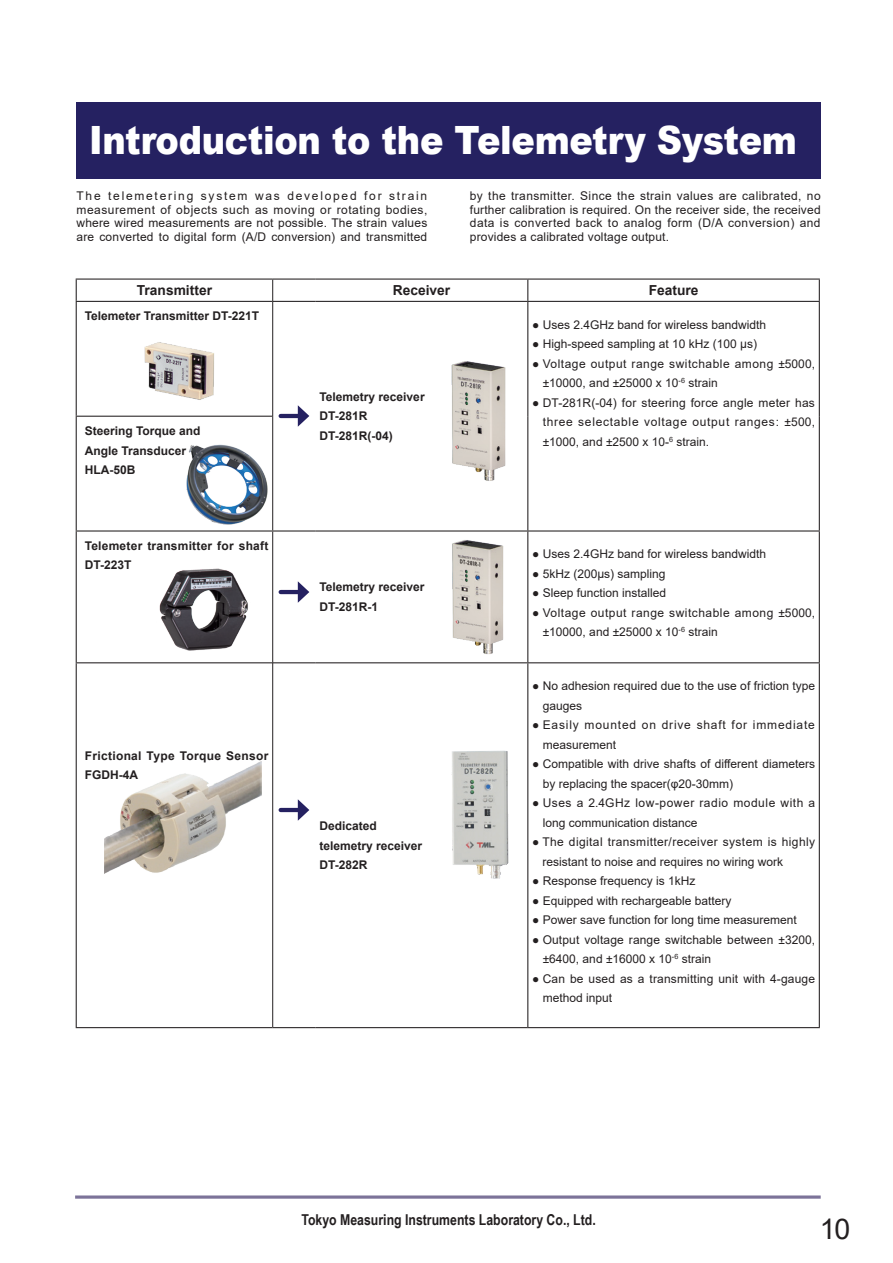
<style>
.page{position:relative;width:893px;height:1263px;background:#fff}
.page>*{position:absolute;margin:0;border:0;box-sizing:border-box;transform-origin:0 0}
.t1{font:900 39px "Arial";letter-spacing:-.01em;color:#fff;scale:.9 1}
.t2{font:28.5px "Arial";color:#231f20}
.t3{font:700 15px "Arial Narrow";color:#231f20}
.t4{font:700 13.8px "Arial";color:#231f20}
.t5{font:12px/13.5px "Arial";color:#231f20}
.t6{font:700 12px/19.5px "Arial";color:#231f20}
.t7{font:12px/19.5px "Arial";letter-spacing:.04em;color:#231f20}
.t8{font:12px/19.5px "Arial";letter-spacing:.03em;color:#231f20}
.t9{font:12px/19.5px "Arial";letter-spacing:.025em;color:#231f20}
.t10{font:12px/19.5px "Arial";letter-spacing:.07em;color:#231f20}
.t11{font:700 12px/19.5px "Arial";letter-spacing:.02em;color:#231f20}
.t12{font:700 12px/19.5px "Arial";letter-spacing:.025em;color:#231f20}
</style>
<div class="page">
<svg style="left:75px;top:1195px;width:746px;height:4px;background:#968fad"></svg>
<hr style="left:76px;top:279px;width:197px;height:1px;background:#231f20">
<svg style="left:76px;top:280px;width:1px;height:21px"></svg>
<hr style="left:273px;top:279px;width:42px;height:1px;background:#231f20">
<hr style="left:315px;top:279px;width:213px;height:1px;background:#231f20">
<hr style="left:528px;top:279px;width:292px;height:1px;background:#231f20">
<svg style="left:527px;top:280px;width:1px;height:21px"></svg>
<svg style="left:819px;top:280px;width:1px;height:21px"></svg>
<hr style="left:76px;top:301px;width:196px;height:1px;background:#231f20">
<hr style="left:76px;top:302px;width:1px;height:114px;background:#231f20">
<hr style="left:273px;top:301px;width:42px;height:1px;background:#231f20">
<hr style="left:315px;top:301px;width:213px;height:1px;background:#231f20">
<hr style="left:528px;top:301px;width:292px;height:1px;background:#231f20">
<hr style="left:527px;top:302px;width:1px;height:114px;background:#231f20">
<hr style="left:819px;top:302px;width:1px;height:114px;background:#231f20">
<hr style="left:76px;top:416px;width:196px;height:1px;background:#231f20">
<hr style="left:76px;top:417px;width:1px;height:113px;background:#231f20">
<hr style="left:527px;top:416px;width:1px;height:114px;background:#231f20">
<hr style="left:819px;top:416px;width:1px;height:114px;background:#231f20">
<hr style="left:76px;top:530px;width:197px;height:1px;background:#231f20">
<hr style="left:76px;top:531px;width:1px;height:131px;background:#231f20">
<hr style="left:315px;top:530px;width:213px;height:1px;background:#231f20">
<hr style="left:528px;top:530px;width:292px;height:1px;background:#231f20">
<hr style="left:527px;top:531px;width:1px;height:131px;background:#231f20">
<hr style="left:819px;top:531px;width:1px;height:131px;background:#231f20">
<hr style="left:76px;top:662px;width:196px;height:1px;background:#231f20">
<hr style="left:76px;top:663px;width:1px;height:364px;background:#231f20">
<hr style="left:273px;top:662px;width:42px;height:1px;background:#231f20">
<hr style="left:315px;top:662px;width:213px;height:1px;background:#231f20">
<hr style="left:528px;top:662px;width:292px;height:1px;background:#231f20">
<hr style="left:527px;top:663px;width:1px;height:364px;background:#231f20">
<hr style="left:819px;top:663px;width:1px;height:364px;background:#231f20">
<hr style="left:76px;top:1027px;width:197px;height:1px;background:#231f20">
<hr style="left:315px;top:1027px;width:213px;height:1px;background:#231f20">
<hr style="left:528px;top:1027px;width:292px;height:1px;background:#231f20">
<svg style="left:272px;top:280px;width:1px;height:21px"></svg>
<hr style="left:272px;top:301px;width:1px;height:115px;background:#231f20">
<hr style="left:272px;top:416px;width:1px;height:114px;background:#231f20">
<hr style="left:272px;top:531px;width:1px;height:132px;background:#231f20">
<hr style="left:272px;top:663px;width:1px;height:364px;background:#231f20">
<hr style="left:273px;top:1027px;width:42px;height:1px;background:#231f20">
<hr style="left:273px;top:530px;width:42px;height:1px;background:#231f20">
<img style="left:144px;top:342px;width:70px;height:58px">
<img style="left:159px;top:568px;width:89px;height:83px">
<img style="left:451px;top:361px;width:55px;height:120px">
<img style="left:451px;top:750px;width:58px;height:129px">
<img style="left:104px;top:761px;width:158px;height:113px">
<img style="left:186px;top:444px;width:82px;height:81px">
<hr style="left:281px;top:414px;width:21px;height:4px;background:#252161">
<svg style="left:298px;top:405px;width:11px;height:22px"></svg>
<hr style="left:281px;top:590px;width:21px;height:4px;background:#252161">
<svg style="left:298px;top:581px;width:11px;height:22px"></svg>
<hr style="left:281px;top:808px;width:21px;height:4px;background:#252161">
<svg style="left:298px;top:799px;width:11px;height:22px"></svg>
<img style="left:449px;top:531px;width:59px;height:123px">
<div style="left:77px;top:102px;width:744px;height:77px;background:#252161"></div>
<h1 class="t1" style="left:89px;top:112px;width:788px">Introduction to the Telemetry System</h1>
<p class="t5" style="left:77px;top:189px;width:352px;text-align:justify">The telemetering system was developed for strain measurement of objects such as moving or rotating bodies, where wired measurements are not possible. The strain values are converted to digital form (A/D conversion) and transmitted</p>
<p class="t5" style="left:470px;top:189px;width:352px;text-align:justify">by the transmitter. Since the strain values are calibrated, no further calibration is required. On the receiver side, the received data is converted back to analog form (D/A conversion) and provides a calibrated voltage output.</p>
<p class="t4" style="left:137px;top:281px;width:77px">Transmitter</p>
<p class="t4" style="left:393px;top:281px;width:59px">Receiver</p>
<p class="t4" style="left:649px;top:281px;width:51px">Feature</p>
<p class="t6" style="left:85px;top:306px;width:176px">Telemeter Transmitter DT-221T</p>
<p class="t5" style="left:532px;top:318px;width:235px">● Uses 2.4GHz band for wireless bandwidth</p>
<p class="t5" style="left:532px;top:337px;width:226px">● High-speed sampling at 10 kHz (100 μs)</p>
<p class="t7" style="left:543px;top:354px;width:274px;text-indent:-11px">● Voltage output range switchable among ±5000, ±10000, and ±25000 x 10<sup>-6</sup> strain</p>
<p class="t5" style="left:543px;top:393px;width:274px;line-height:19.5px;text-align:justify;text-indent:-11px">● DT-281R(-04) for steering force angle meter has three selectable voltage output ranges: ±500, ±1000, and ±2500 x 10-<sup>6</sup> strain.</p>
<p class="t6" style="left:319px;top:387px;width:107px">Telemetry receiver<br>DT-281R<br>DT-281R(-04)</p>
<p class="t6" style="left:85px;top:421px;width:117px">Steering Torque and<br>Angle Transducer<br>HLA-50B</p>
<p class="t11" style="left:85px;top:536px;width:185px">Telemeter transmitter for shaft<br>DT-223T</p>
<p class="t6" style="left:319px;top:578px;width:107px">Telemetry receiver<br>DT-281R-1</p>
<p class="t12" style="left:85px;top:746px;width:185px">Frictional Type Torque Sensor<br>FGDH-4A</p>
<p class="t6" style="left:319px;top:816px;width:104px">Dedicated telemetry receiver<br>DT-282R</p>
<p class="t5" style="left:532px;top:547px;width:235px">● Uses 2.4GHz band for wireless bandwidth</p>
<p class="t5" style="left:532px;top:567px;width:135px">● 5kHz (200μs) sampling</p>
<p class="t5" style="left:532px;top:586px;width:135px">● Sleep function installed</p>
<p class="t7" style="left:543px;top:603px;width:274px;text-indent:-11px">● Voltage output range switchable among ±5000, ±10000, and ±25000 x 10<sup>-6</sup> strain</p>
<p class="t5" style="left:543px;top:676px;width:274px;line-height:19.5px;text-indent:-11px">● No adhesion required due to the use of friction type gauges</p>
<p class="t10" style="left:543px;top:715px;width:274px;text-indent:-11px">● Easily mounted on drive shaft for immediate measurement</p>
<p class="t5" style="left:543px;top:754px;width:274px;line-height:19.5px;text-indent:-11px">● Compatible with drive shafts of different diameters by replacing the spacer(φ20-30mm)</p>
<p class="t9" style="left:543px;top:793px;width:274px;text-indent:-11px">● Uses a 2.4GHz low-power radio module with a long communication distance</p>
<p class="t8" style="left:542px;top:832px;width:274px;text-indent:-10px">● The digital transmitter/receiver system is highly resistant to noise and requires no wiring work</p>
<p class="t5" style="left:532px;top:874px;width:165px">● Response frequency is 1kHz</p>
<p class="t5" style="left:532px;top:894px;width:201px">● Equipped with rechargeable battery</p>
<p class="t5" style="left:532px;top:913px;width:266px">● Power save function for long time measurement</p>
<p class="t5" style="left:543px;top:930px;width:274px;line-height:19.5px;text-indent:-11px">● Output voltage range switchable between ±3200, ±6400, and ±16000 x 10<sup>-6</sup> strain</p>
<p class="t5" style="left:543px;top:969px;width:274px;line-height:19.5px;text-indent:-11px">● Can be used as a transmitting unit with 4-gauge method input</p>
<p class="t3" style="left:301px;top:1208px;width:296px">Tokyo Measuring Instruments Laboratory Co., Ltd.</p>
<h2 class="t2" style="left:820px;top:1209px;width:32px">10</h2>
</div>
